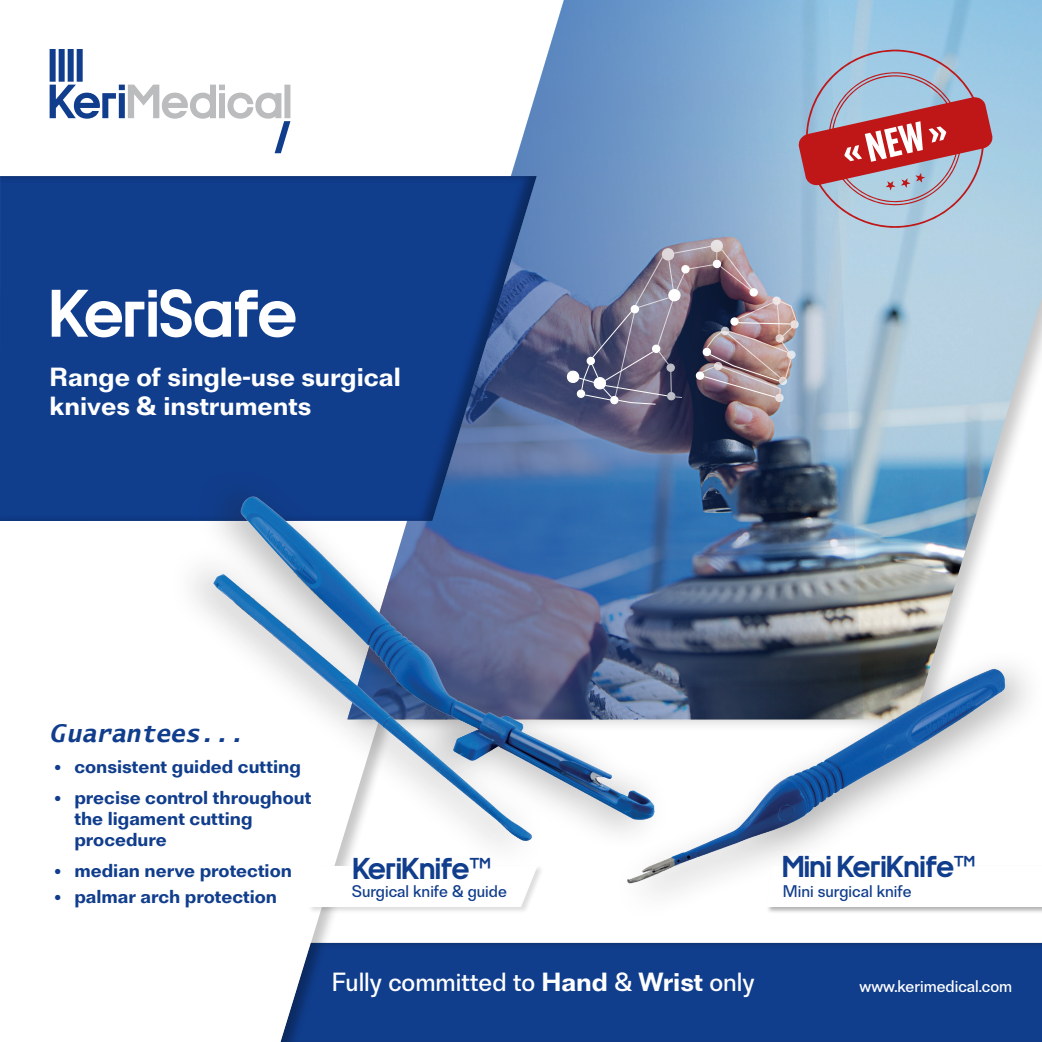
<style>
.page{position:relative;width:1042px;height:1042px;background:#fff}
.page>*{position:absolute;margin:0;border:0;box-sizing:border-box;transform-origin:0 0}
.t1{font:70px "Keri Medical";color:#fff}
.t2{font:31.5px "Keri Medical";color:#103d8c}
.t3{font:700 24.5px/29.4px "Brut Grotesque";color:#fff}
.t4{font:24.5px "Brut Grotesque";color:#fff}
.t5{font:italic 700 24.5px "Lucida Sans Typewriter";color:#103d8c}
.t6{font:700 17.5px/21px "Brut Grotesque";color:#103d8c}
.t7{font:15.75px "Brut Grotesque";color:#103d8c}
.t8{font:15.75px "Brut Grotesque";color:#fff}
.s1{font-weight:700}
</style>
<div class="page">
<svg style="left:50px;top:50px;width:240px;height:103px"></svg>
<img style="left:863px;top:0;width:179px;height:631px">
<img style="left:511px;top:0;width:352px;height:631px">
<div style="left:0;top:175px;width:538px;height:346px;background:#231f20;opacity:.35"></div>
<div style="left:169px;top:466px;width:500px;height:405px;background:#231f20;opacity:.35"></div>
<img style="left:183px;top:479px;width:504px;height:373px">
<img style="left:565px;top:238px;width:234px;height:167px">
<div style="left:272px;top:939px;width:770px;height:103px;background:#231f20;opacity:.35"></div>
<svg style="left:799px;top:50px;width:193px;height:178px"></svg>
<div style="left:307px;top:864px;width:237px;height:49px;background:#231f20;opacity:.15"></div>
<svg style="left:309px;top:866px;width:228px;height:41px"></svg>
<img style="left:598px;top:631px;width:429px;height:263px">
<div style="left:766px;top:864px;width:276px;height:50px;background:#231f20;opacity:.35"></div>
<svg style="left:766px;top:865px;width:276px;height:42px"></svg>
<p class="t1" style="left:50px;top:264px;width:249px">KeriSafe</p>
<p class="t3" style="left:50px;top:362px;width:353px">Range of single-use surgical knives &amp; instruments</p>
<p class="t5" style="left:50px;top:719px;width:196px">Guarantees...</p>
<p class="t6" style="left:55px;top:756px;width:248px">• consistent guided cutting</p>
<p class="t6" style="left:74px;top:787px;width:238px;text-indent:-20px">• precise control throughout the ligament cutting procedure</p>
<p class="t6" style="left:55px;top:860px;width:239px">• median nerve protection</p>
<p class="t6" style="left:55px;top:886px;width:224px">• palmar arch protection</p>
<p class="t7" style="left:352px;top:881px;width:157px">Surgical knife &amp; guide</p>
<p class="t2" style="left:353px;top:846px;width:139px">KeriKnife™</p>
<p class="t2" style="left:782px;top:845px;width:194px">Mini KeriKnife™</p>
<p class="t7" style="left:783px;top:881px;width:130px">Mini surgical knife</p>
<p class="t4" style="left:332px;top:967px;width:424px">Fully committed to <span class="s1">Hand</span> &amp; <span class="s1">Wrist</span> only</p>
<p class="t8" style="left:859px;top:976px;width:154px">www.kerimedical.com</p>
</div>
